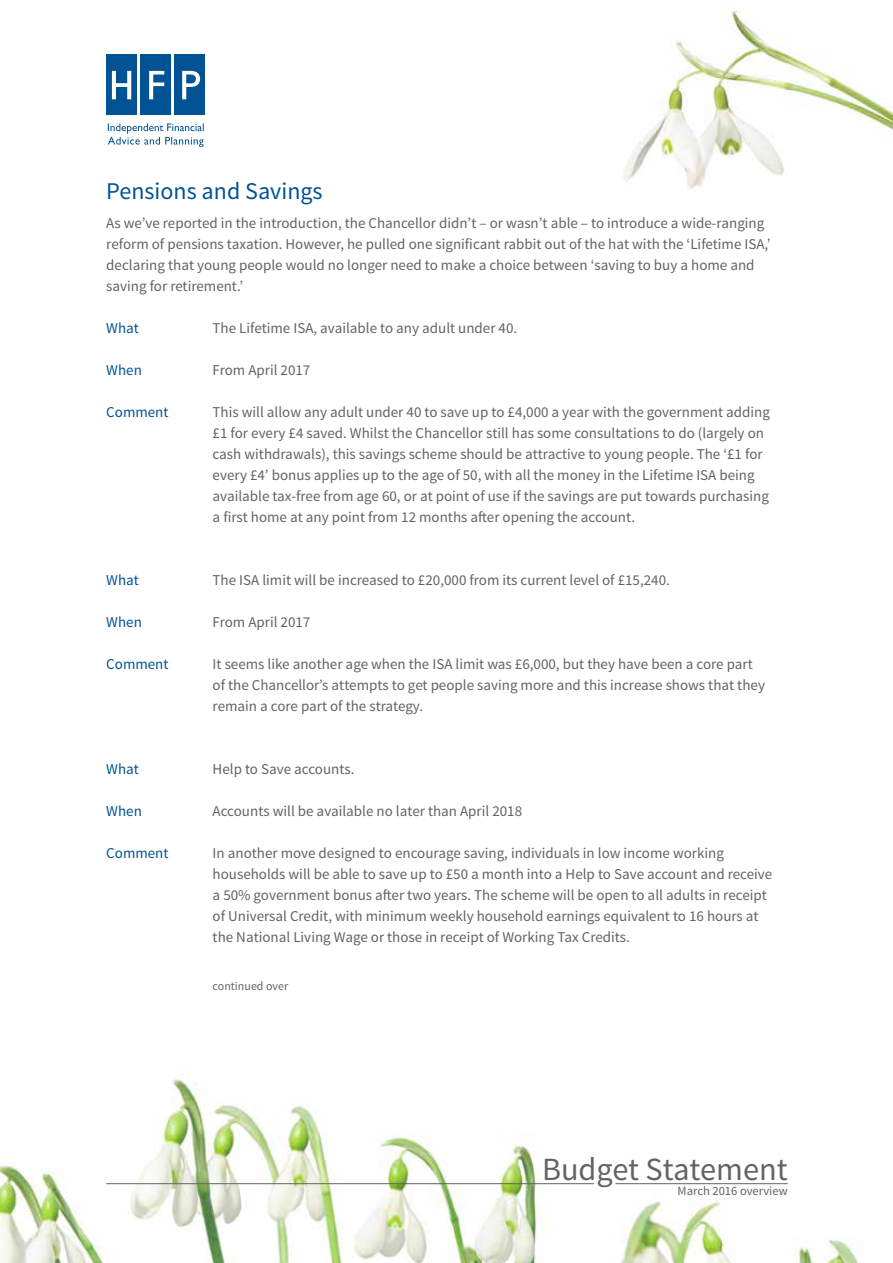
<style>
.page{position:relative;width:893px;height:1263px;background:#fff}
.page>*{position:absolute;margin:0;border:0;box-sizing:border-box;transform-origin:0 0}
.t1{font:32.4px "Source Sans Pro";color:#646363}
.t2{font:24px "Source Sans Pro";color:#015396}
.t3{font:15px/21px "Source Sans Pro";color:#646363}
.t4{font:15px "Source Sans Pro";color:#015396}
.t5{font:12.6px "Source Sans Pro";color:#646363}
.t6{font:12px "Source Sans Pro";color:#646363}
</style>
<div class="page">
<img style="left:0;top:1079px;width:859px;height:184px">
<hr style="left:615px;top:1183px;width:173px;height:1px;background:#646363">
<hr style="left:106px;top:1183px;width:488px;height:1px;background:#646363">
<img style="left:624px;top:10px;width:269px;height:179px">
<svg style="left:108px;top:123px;width:96px;height:24px"></svg>
<div style="left:106px;top:54px;width:31px;height:61px;background:#015396"></div>
<div style="left:140px;top:54px;width:31px;height:61px;background:#015396"></div>
<div style="left:175px;top:54px;width:30px;height:61px;background:#015396"></div>
<svg style="left:182px;top:71px;width:18px;height:28px"></svg>
<svg style="left:112px;top:71px;width:19px;height:28px"></svg>
<svg style="left:149px;top:71px;width:15px;height:28px"></svg>
<h2 class="t2" style="left:106px;top:176px;width:218px">Pensions and Savings</h2>
<p class="t3" style="left:106px;top:213px;width:666px">As we’ve reported in the introduction, the Chancellor didn’t – or wasn’t able – to introduce a wide-ranging reform of pensions taxation. However, he pulled one significant rabbit out of the hat with the ‘Lifetime ISA,’ declaring that young people would no longer need to make a choice between ‘saving to buy a home and saving for retirement.’</p>
<p class="t4" style="left:106px;top:319px;width:34px">What</p>
<p class="t3" style="left:213px;top:318px;width:306px">The Lifetime ISA, available to any adult under 40.</p>
<p class="t4" style="left:106px;top:361px;width:37px">When</p>
<p class="t3" style="left:213px;top:360px;width:99px">From April 2017</p>
<p class="t4" style="left:106px;top:403px;width:64px">Comment</p>
<p class="t3" style="left:213px;top:402px;width:559px">This will allow any adult under 40 to save up to £4,000 a year with the government adding £1 for every £4 saved. Whilst the Chancellor still has some consultations to do (largely on cash withdrawals), this savings scheme should be attractive to young people. The ‘£1 for every £4’ bonus applies up to the age of 50, with all the money in the Lifetime ISA being available tax-free from age 60, or at point of use if the savings are put towards purchasing a first home at any point from 12 months after opening the account.</p>
<p class="t4" style="left:106px;top:571px;width:34px">What</p>
<p class="t3" style="left:213px;top:570px;width:459px">The ISA limit will be increased to £20,000 from its current level of £15,240.</p>
<p class="t4" style="left:106px;top:613px;width:37px">When</p>
<p class="t3" style="left:213px;top:612px;width:99px">From April 2017</p>
<p class="t4" style="left:106px;top:655px;width:64px">Comment</p>
<p class="t3" style="left:213px;top:654px;width:554px">It seems like another age when the ISA limit was £6,000, but they have been a core part of the Chancellor’s attempts to get people saving more and this increase shows that they remain a core part of the strategy.</p>
<p class="t4" style="left:106px;top:760px;width:34px">What</p>
<p class="t3" style="left:213px;top:759px;width:143px">Help to Save accounts.</p>
<p class="t4" style="left:106px;top:802px;width:37px">When</p>
<p class="t3" style="left:213px;top:801px;width:311px">Accounts will be available no later than April 2018</p>
<p class="t4" style="left:106px;top:844px;width:64px">Comment</p>
<p class="t3" style="left:213px;top:843px;width:561px">In another move designed to encourage saving, individuals in low income working households will be able to save up to £50 a month into a Help to Save account and receive a 50% government bonus after two years. The scheme will be open to all adults in receipt of Universal Credit, with minimum weekly household earnings equivalent to 16 hours at the National Living Wage or those in receipt of Working Tax Credits.</p>
<p class="t6" style="left:213px;top:979px;width:77px">continued over</p>
<h1 class="t1" style="left:542px;top:1149px;width:247px">Budget Statement</h1>
<p class="t5" style="left:677px;top:1183px;width:112px">March 2016 overview</p>
</div>
